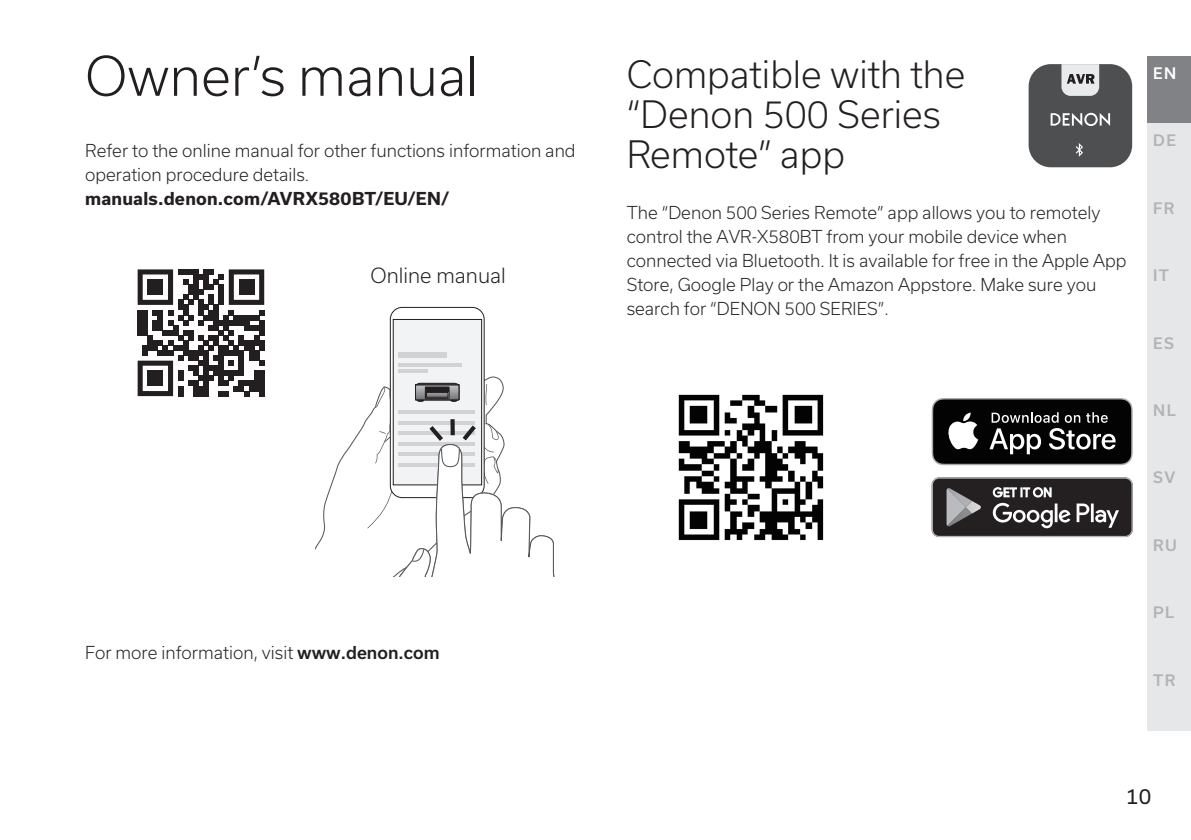
<style>
.page{position:relative;width:1191px;height:840px;background:#fff}
.page>*{position:absolute;margin:0;border:0;box-sizing:border-box;transform-origin:0 0}
.t1{font:300 52px "Usual";color:#231f20}
.t2{font:300 36px/40px "Usual";color:#231f20}
.t3{font:300 20px "Usual";color:#231f20}
.t4{font:20px "Usual";color:#231f20}
.t5{font:300 17px/24px "Usual";color:#231f20}
.t6{font:700 17px "Usual";letter-spacing:.015em;color:#231f20}
.t7{font:500 15.2px "Usual";letter-spacing:.1em;color:#b2b3b7}
.t8{font:500 15.2px "Usual";color:#fff}
.s1{font-weight:500}
</style>
<div class="page">
<div style="left:1147px;top:56px;width:44px;height:67px;background:#808285"></div>
<div style="left:1147px;top:123px;width:44px;height:68px;background:#e6e7e9"></div>
<div style="left:1147px;top:191px;width:44px;height:67px;background:#e6e7e9"></div>
<div style="left:1147px;top:258px;width:44px;height:67px;background:#e6e7e9"></div>
<div style="left:1147px;top:325px;width:44px;height:68px;background:#e6e7e9"></div>
<div style="left:1147px;top:393px;width:44px;height:67px;background:#e6e7e9"></div>
<div style="left:1147px;top:460px;width:44px;height:67px;background:#e6e7e9"></div>
<div style="left:1147px;top:527px;width:44px;height:68px;background:#e6e7e9"></div>
<div style="left:1147px;top:595px;width:44px;height:67px;background:#e6e7e9"></div>
<div style="left:1147px;top:662px;width:44px;height:68px;background:#e6e7e9"></div>
<img style="left:678px;top:394px;width:146px;height:147px">
<div style="left:390px;top:307px;width:94px;height:190px;border:1px solid #231f20;border-radius:12px"></div>
<div style="left:393px;top:319px;width:88px;height:165px;background:#f2f3f4"></div>
<div style="left:393px;top:319px;width:89px;height:165px;border:1px solid #231f20"></div>
<div style="left:399px;top:352px;width:48px;height:6px;background:#d1d2d4"></div>
<hr style="left:399px;top:363px;width:63px;height:3px;background:#d1d2d4">
<hr style="left:399px;top:369px;width:29px;height:4px;background:#d1d2d4">
<svg style="left:316px;top:374px;width:239px;height:202px"></svg>
<div style="left:425px;top:387px;width:24px;height:11px;background:#231f20"></div>
<div style="left:425px;top:386px;width:24px;height:12px;border:1px solid #231f20"></div>
<hr style="left:415px;top:384px;width:44px;height:1px;background:#231f20">
<div style="left:426px;top:392px;width:22px;height:5px;background:#8d8f92"></div>
<div style="left:426px;top:392px;width:22px;height:5px;border:1px solid #231f20"></div>
<svg style="left:138px;top:269px;width:126px;height:127px"></svg>
<div style="left:1028px;top:64px;width:104px;height:103px;background:#4e4f50;border-radius:22px"></div>
<svg style="left:1061px;top:64px;width:38px;height:32px"></svg>
<svg style="left:1050px;top:113px;width:60px;height:13px"></svg>
<svg style="left:1075px;top:143px;width:8px;height:14px"></svg>
<svg style="left:931px;top:398px;width:201px;height:67px;background:#333334"></svg>
<svg style="left:931px;top:477px;width:201px;height:59px;background:#494647"></svg>
<h1 class="t1" style="left:85px;top:46px;width:395px">Owner’s manual</h1>
<p class="t5" style="left:85px;top:138px;width:492px">Refer to the online manual for other functions information and operation procedure details.</p>
<p class="t6" style="left:85px;top:188px;width:366px">manuals.denon.com/AVRX580BT/EU/EN/</p>
<p class="t3" style="left:370px;top:264px;width:137px">Online manual</p>
<p class="t5" style="left:85px;top:639px;width:356px">For more information, visit <span class="s1">www.denon.com</span></p>
<h2 class="t2" style="left:626px;top:54px;width:340px">Compatible with the “Denon 500 Series<br>Remote” app</h2>
<p class="t5" style="left:626px;top:200px;width:501px">The “Denon 500 Series Remote” app allows you to remotely control the AVR-X580BT from your mobile device when connected via Bluetooth. It is available for free in the Apple App Store, Google Play or the Amazon Appstore. Make sure you search for “DENON 500 SERIES”.</p>
<p class="t8" style="left:1153px;top:64px;width:25px">EN</p>
<p class="t7" style="left:1153px;top:132px;width:24px">DE</p>
<p class="t7" style="left:1153px;top:199px;width:23px">FR</p>
<p class="t7" style="left:1153px;top:266px;width:18px">IT</p>
<p class="t7" style="left:1153px;top:334px;width:22px">ES</p>
<p class="t7" style="left:1153px;top:401px;width:24px">NL</p>
<p class="t7" style="left:1153px;top:468px;width:24px">SV</p>
<p class="t7" style="left:1153px;top:536px;width:25px">RU</p>
<p class="t7" style="left:1153px;top:603px;width:23px">PL</p>
<p class="t7" style="left:1153px;top:670px;width:24px">TR</p>
<p class="t4" style="left:1126px;top:784px;width:27px">10</p>
</div>
